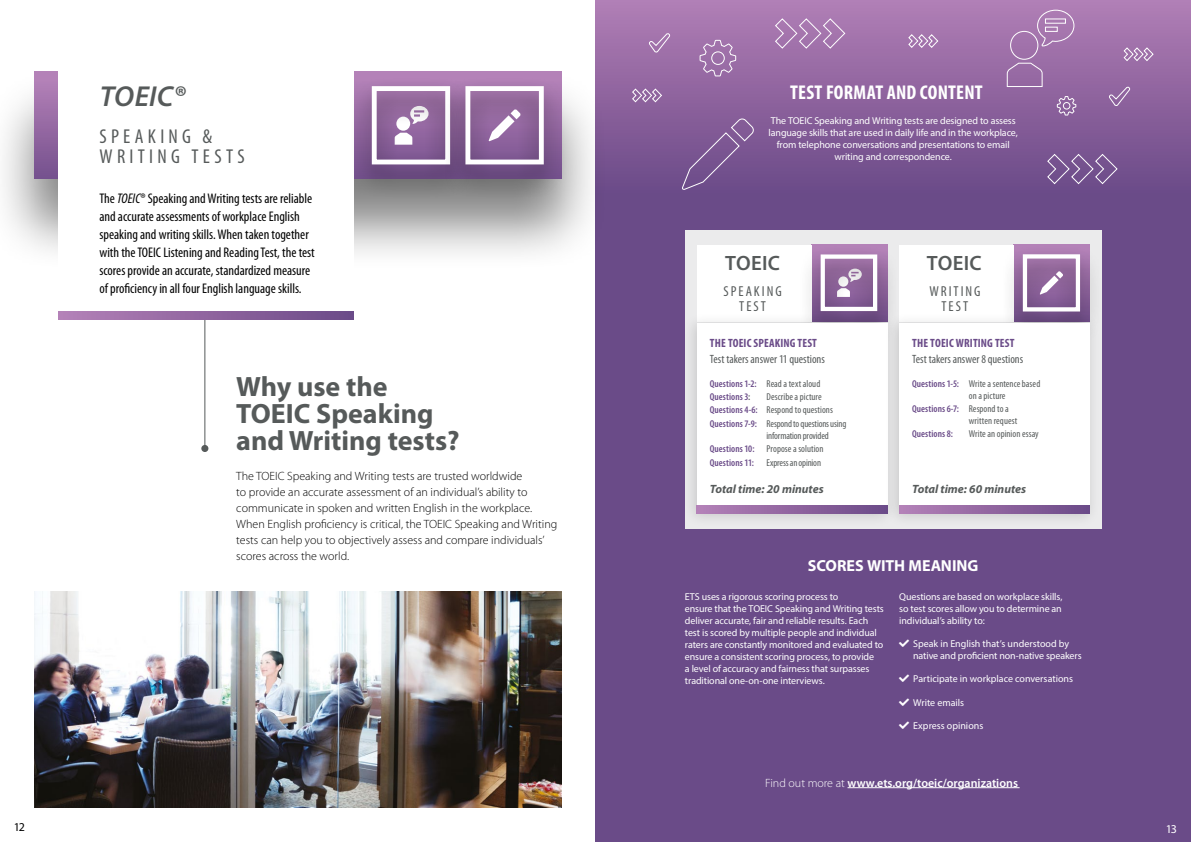
<style>
.page{position:relative;width:1191px;height:842px;background:#fff}
.page>*{position:absolute;margin:0;border:0;box-sizing:border-box;transform-origin:0 0}
.t1{font:italic 600 28.9px "Myriad Pro";letter-spacing:.01em;color:#565a5a}
.t2{font:700 28px/27px "Myriad Pro";color:#565a5a}
.t3{font:600 20.8px "Myriad Pro";letter-spacing:.015em;color:#565a5a}
.t4{font:condensed 20.1px "Myriad Pro";letter-spacing:.21em;color:#565a5a}
.t5{font:700 condensed 20px "Myriad Pro";letter-spacing:.01em;color:#fff}
.t6{font:700 16px "Myriad Pro";letter-spacing:-.005em;color:#fff}
.t7{font:condensed 14.5px "Myriad Pro";letter-spacing:.14em;color:#565a5a}
.t8{font:condensed 14px/18px "Myriad Pro";color:#000}
.t9{font:300 12px/16px "Myriad Pro";color:#000}
.t10{font:condensed 12px "Myriad Pro";letter-spacing:-.005em;color:#565a5a}
.t11{font:600 12px "Myriad Pro";color:#fff}
.t12{font:700 condensed 12px "Myriad Pro";letter-spacing:.01em;color:#6a4b88}
.t13{font:italic 700 12px "Myriad Pro";color:#565a5a}
.t14{font:12px "Myriad Pro";color:#000}
.t15{font:12px "Myriad Pro";color:#fff}
.t16{font:10px/12px "Myriad Pro";letter-spacing:-.01em;color:#fff}
.t17{font:condensed 10px/12px "Myriad Pro";color:#565a5a}
.t18{font:600 condensed 10px "Myriad Pro";letter-spacing:.005em;color:#6a4b88}
.s1{font-style:italic}
.s2{font-weight:600;color:#6a4b88}
.s3{color:#565a5a}
.s4{font-weight:300}
</style>
<div class="page">
<hr style="left:204px;top:312px;width:1px;height:136px;background:#565a5a">
<div style="left:201px;top:445px;width:7px;height:7px;background:#565a5a;border-radius:50%"></div>
<div style="left:595px;top:0;width:596px;height:842px;background:#6a4b88"></div>
<div style="left:595px;top:0;width:596px;height:193px;background:linear-gradient(to bottom,#b17eb5,#6b4a88)"></div>
<div style="left:0;top:70px;width:609px;height:202px;background:#000;opacity:.5"></div>
<div style="left:58px;top:72px;width:295px;height:248px;background:#fff"></div>
<div style="left:34px;top:72px;width:24px;height:107px;background:linear-gradient(to bottom,#b884ba,#75508d)"></div>
<div style="left:354px;top:72px;width:207px;height:107px;background:#b482b8"></div>
<svg style="left:649px;top:34px;width:21px;height:19px"></svg>
<svg style="left:1109px;top:87px;width:21px;height:19px"></svg>
<svg style="left:775px;top:18px;width:70px;height:31px;background:#af84b6"></svg>
<svg style="left:1047px;top:154px;width:70px;height:30px"></svg>
<svg style="left:1123px;top:47px;width:30px;height:14px"></svg>
<svg style="left:632px;top:88px;width:30px;height:14px"></svg>
<svg style="left:908px;top:34px;width:30px;height:14px"></svg>
<svg style="left:699px;top:40px;width:37px;height:36px"></svg>
<svg style="left:1056px;top:96px;width:20px;height:20px"></svg>
<div style="left:685px;top:230px;width:416px;height:298px;background:#ebebec"></div>
<svg style="left:58px;top:312px;width:295px;height:8px;background:#8f659f"></svg>
<div style="left:350px;top:78px;width:122px;height:121px;background:#000;opacity:.6"></div>
<div style="left:372px;top:86px;width:78px;height:78px;border:5px solid #fff"></div>
<div style="left:444px;top:78px;width:121px;height:121px;background:#000;opacity:.6"></div>
<div style="left:465px;top:86px;width:79px;height:78px;border:5px solid #fff"></div>
<svg style="left:489px;top:109px;width:32px;height:32px"></svg>
<div style="left:697px;top:245px;width:114px;height:76px;background:#fff"></div>
<div style="left:799px;top:246px;width:100px;height:99px;background:#000;opacity:.6"></div>
<div style="left:820px;top:254px;width:57px;height:57px;border:4px solid #fff"></div>
<div style="left:682px;top:312px;width:215px;height:216px;background:#000;opacity:.15"></div>
<div style="left:697px;top:323px;width:190px;height:191px;background:#fff"></div>
<svg style="left:697px;top:505px;width:187px;height:9px;background:#90659f"></svg>
<div style="left:899px;top:245px;width:114px;height:76px;background:#fff"></div>
<div style="left:1001px;top:246px;width:100px;height:100px;background:#000;opacity:.6"></div>
<div style="left:1022px;top:254px;width:58px;height:57px;border:4px solid #fff"></div>
<svg style="left:1039px;top:271px;width:24px;height:23px"></svg>
<div style="left:884px;top:312px;width:216px;height:216px;background:#000;opacity:.15"></div>
<div style="left:899px;top:323px;width:190px;height:191px;background:#fff"></div>
<svg style="left:899px;top:505px;width:190px;height:9px;background:#8f659f"></svg>
<svg style="left:682px;top:119px;width:71px;height:71px"></svg>
<svg style="left:1006px;top:10px;width:68px;height:77px;background:#a67bb0"></svg>
<hr style="left:847px;top:787px;width:172px;height:1px;background:#fff">
<img style="left:34px;top:591px;width:527px;height:217px">
<p class="t1" style="left:100px;top:78px;width:87px">TOEIC®</p>
<p class="t4" style="left:100px;top:124px;width:114px">SPEAKING &amp;</p>
<p class="t4" style="left:100px;top:144px;width:147px">WRITING TESTS</p>
<p class="t8" style="left:99px;top:190px;width:217px">The <span class="s1">TOEIC</span>® Speaking and Writing tests are reliable and accurate assessments of workplace English speaking and writing skills. When taken together with the TOEIC Listening and Reading Test, the test scores provide an accurate, standardized measure of proficiency in all four English language skills.</p>
<p class="t2" style="left:236px;top:372px;width:225px">Why use the<br>TOEIC Speaking and Writing tests?</p>
<p class="t9" style="left:236px;top:468px;width:322px">The TOEIC Speaking and Writing tests are trusted worldwide<br>to provide an accurate assessment of an individual’s ability to communicate in spoken and written English in the workplace.<br>When English proficiency is critical, the TOEIC Speaking and Writing tests can help you to objectively assess and compare individuals’ scores across the world.</p>
<p class="t14" style="left:14px;top:820px;width:13px">12</p>
<p class="t5" style="left:790px;top:80px;width:194px">TEST FORMAT AND CONTENT</p>
<p class="t16" style="left:768px;top:115px;width:251px;text-align:center">The TOEIC Speaking and Writing tests are designed to assess language skills that are used in daily life and in the workplace, from telephone conversations and presentations to email writing and correspondence.</p>
<p class="t3" style="left:725px;top:249px;width:56px">TOEIC</p>
<p class="t7" style="left:723px;top:282px;width:60px">SPEAKING</p>
<p class="t7" style="left:739px;top:297px;width:28px">TEST</p>
<p class="t12" style="left:710px;top:336px;width:108px">THE TOEIC SPEAKING TEST</p>
<p class="t10" style="left:710px;top:352px;width:116px">Test takers answer 11 questions</p>
<p class="t17" style="left:710px;top:377px;width:112px"><span class="s2">Questions 1-2:</span> Read a text aloud</p>
<p class="t18" style="left:710px;top:391px;width:42px">Questions 3<span class="s3">:</span></p>
<p class="t17" style="left:766px;top:391px;width:57px">Describe a picture</p>
<p class="t17" style="left:710px;top:404px;width:125px"><span class="s2">Questions 4-6:</span> Respond to questions</p>
<p class="t17" style="left:766px;top:417px;width:81px;text-indent:-57px"><span class="s2">Questions 7-9:</span> Respond to questions using information provided</p>
<p class="t17" style="left:710px;top:443px;width:115px"><span class="s2">Questions 10:</span> Propose a solution</p>
<p class="t18" style="left:710px;top:456px;width:46px">Questions 11:</p>
<p class="t17" style="left:766px;top:456px;width:56px">Express an opinion</p>
<p class="t3" style="left:927px;top:249px;width:56px">TOEIC</p>
<p class="t7" style="left:929px;top:282px;width:53px">WRITING</p>
<p class="t7" style="left:941px;top:297px;width:28px">TEST</p>
<p class="t12" style="left:912px;top:336px;width:104px">THE TOEIC WRITING TEST</p>
<p class="t10" style="left:912px;top:352px;width:113px">Test takers answer 8 questions</p>
<p class="t17" style="left:969px;top:377px;width:73px;text-indent:-57px"><span class="s2">Questions 1-5:</span> Write a sentence based on a picture</p>
<p class="t17" style="left:969px;top:403px;width:50px;text-indent:-57px"><span class="s2">Questions 6-7:</span> Respond to a written request</p>
<p class="t18" style="left:912px;top:428px;width:42px">Questions 8:</p>
<p class="t17" style="left:969px;top:428px;width:71px">Write an opinion essay</p>
<p class="t13" style="left:710px;top:481px;width:115px">Total time: 20 minutes</p>
<p class="t13" style="left:912px;top:481px;width:115px">Total time: 60 minutes</p>
<p class="t6" style="left:808px;top:556px;width:172px">SCORES WITH MEANING</p>
<p class="t16" style="left:899px;top:590px;width:165px;text-align:justify">Questions are based on workplace skills, so test scores allow you to determine an individual’s ability to:</p>
<p class="t16" style="left:913px;top:637px;width:170px">Speak in English that’s understood by native and proficient non-native speakers</p>
<p class="t16" style="left:913px;top:673px;width:161px">Participate in workplace conversations</p>
<p class="t16" style="left:913px;top:696px;width:52px">Write emails</p>
<p class="t16" style="left:913px;top:720px;width:72px">Express opinions</p>
<p class="t16" style="left:685px;top:590px;width:200px">ETS uses a rigorous scoring process to<br>ensure that the TOEIC Speaking and Writing tests deliver accurate, fair and reliable results. Each test is scored by multiple people and individual raters are constantly monitored and evaluated to ensure a consistent scoring process, to provide<br>a level of accuracy and fairness that surpasses traditional one-on-one interviews.</p>
<p class="t11" style="left:765px;top:775px;width:254px"><span class="s4">Find out more at</span> www.ets.org/toeic/organizations</p>
<p class="t15" style="left:1165px;top:822px;width:13px">13</p>
</div>
